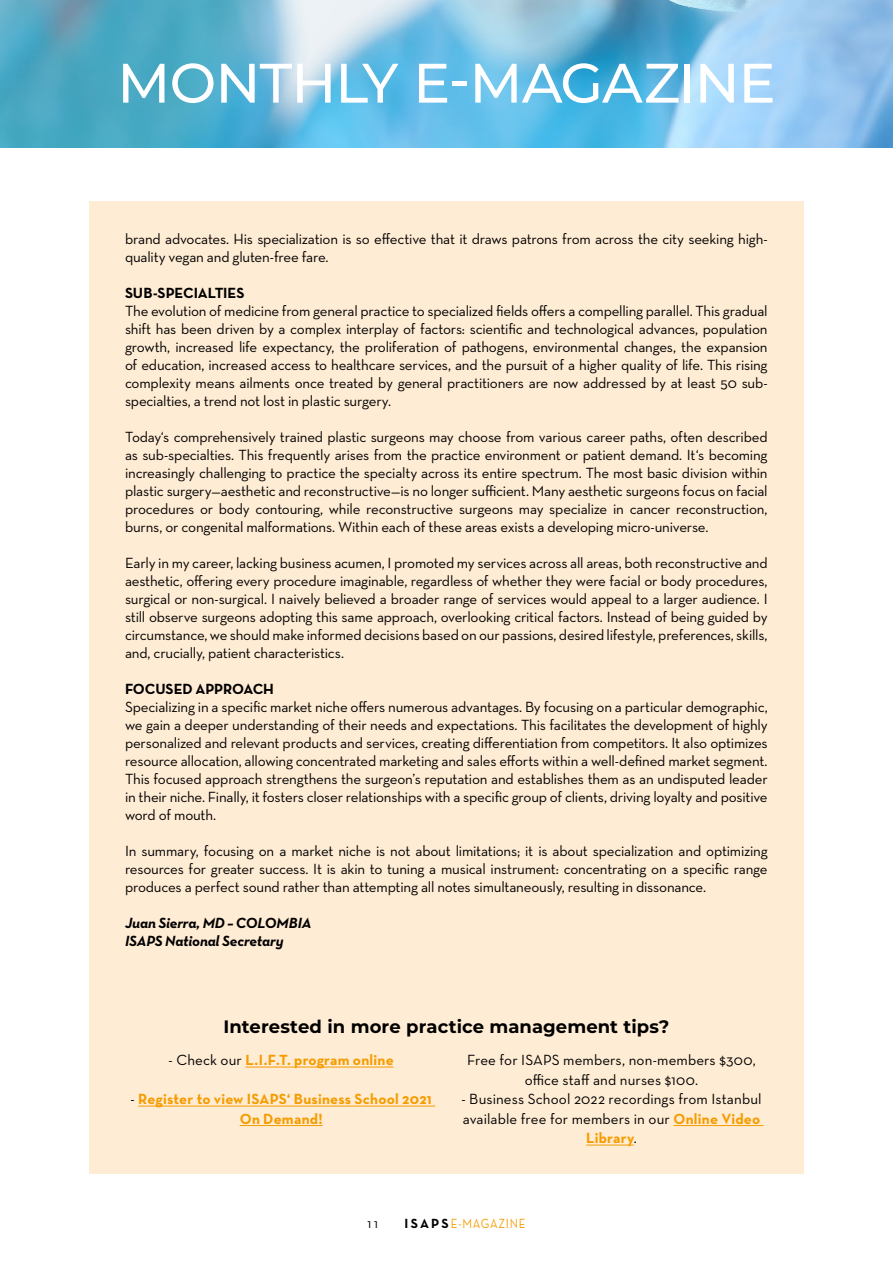
<style>
.page{position:relative;width:893px;height:1263px;background:#fff}
.page>*{position:absolute;margin:0;border:0;box-sizing:border-box;transform-origin:0 0}
.t1{font:500 55.5px "Montserrat";letter-spacing:-.02em;color:#fff}
.t2{font:700 18px "Montserrat";color:#000}
.t3{font:15px/18px "Neutra Text";letter-spacing:-.015em;color:#000;text-align:justify}
.t4{font:15px/19.5px "Neutra Text";letter-spacing:.005em;color:#000;text-align:center}
.t5{font:700 15px/19.5px "Neutra Text";letter-spacing:.01em;color:#f59c00;text-align:center}
.t6{font:italic 700 15px/18px "Neutra Text";letter-spacing:-.01em;color:#000}
.t7{font:700 15px "Neutra Text";letter-spacing:-.01em;color:#000}
.t8{font:13.5px "Neutra Text";letter-spacing:.055em;color:#f59c00;scale:.86 1}
.t9{font:13.5px "Neutra Text";color:#000}
.s1{font-weight:400;color:#000}
.s2{font-weight:700;color:#f59c00}
.s3{font-weight:700;color:#000}
</style>
<div class="page">
<div style="left:89px;top:201px;width:715px;height:973px;background:#ffecd4"></div>
<img style="left:0;top:0;width:893px;height:148px">
<hr style="left:245px;top:1067px;width:149px;height:1px;background:#f59c00">
<hr style="left:138px;top:1106px;width:297px;height:1px;background:#f59c00">
<hr style="left:240px;top:1125px;width:83px;height:1px;background:#f59c00">
<hr style="left:673px;top:1125px;width:90px;height:1px;background:#f59c00">
<hr style="left:586px;top:1145px;width:48px;height:1px;background:#f59c00">
<h1 class="t1" style="left:117px;top:44px;width:660px">MONTHLY E-MAGAZINE</h1>
<p class="t3" style="left:125px;top:230px;width:644px">brand advocates. His specialization is so effective that it draws patrons from across the city seeking high&shy;quality vegan and gluten-free fare.</p>
<p class="t7" style="left:125px;top:283px;width:121px">SUB-SPECIALTIES</p>
<p class="t3" style="left:125px;top:302px;width:644px">The evolution of medicine from general practice to specialized fields offers a compelling parallel. This gradual shift has been driven by a complex interplay of factors: scientific and technological advances, population growth, increased life expectancy, the proliferation of pathogens, environmental changes, the expansion of education, increased access to healthcare services, and the pursuit of a higher quality of life. This rising complexity means ailments once treated by general practitioners are now addressed by at least 50 sub&shy;specialties, a trend not lost in plastic surgery.</p>
<p class="t3" style="left:125px;top:428px;width:644px">Today‘s comprehensively trained plastic surgeons may choose from various career paths, often described as sub-specialties. This frequently arises from the practice environment or patient demand. It‘s becoming increasingly challenging to practice the specialty across its entire spectrum. The most basic division within plastic surgery—aesthetic and reconstructive—is no longer sufficient. Many aesthetic surgeons focus on facial procedures or body contouring, while reconstructive surgeons may specialize in cancer reconstruction, burns, or congenital malformations. Within each of these areas exists a developing micro-universe.</p>
<p class="t3" style="left:125px;top:554px;width:644px">Early in my career, lacking business acumen, I promoted my services across all areas, both reconstructive and aesthetic, offering every procedure imaginable, regardless of whether they were facial or body procedures, surgical or non-surgical. I naively believed a broader range of services would appeal to a larger audience. I still observe surgeons adopting this same approach, overlooking critical factors. Instead of being guided by circumstance, we should make informed decisions based on our passions, desired lifestyle, preferences, skills, and, crucially, patient characteristics.</p>
<p class="t7" style="left:125px;top:679px;width:150px">FOCUSED APPROACH</p>
<p class="t3" style="left:125px;top:698px;width:644px">Specializing in a specific market niche offers numerous advantages. By focusing on a particular demographic, we gain a deeper understanding of their needs and expectations. This facilitates the development of highly personalized and relevant products and services, creating differentiation from competitors. It also optimizes resource allocation, allowing concentrated marketing and sales efforts within a well-defined market segment.<br>This focused approach strengthens the surgeon’s reputation and establishes them as an undisputed leader in their niche. Finally, it fosters closer relationships with a specific group of clients, driving loyalty and positive word of mouth.</p>
<p class="t3" style="left:125px;top:842px;width:644px">In summary, focusing on a market niche is not about limitations; it is about specialization and optimizing resources for greater success. It is akin to tuning a musical instrument: concentrating on a specific range produces a perfect sound rather than attempting all notes simultaneously, resulting in dissonance.</p>
<p class="t6" style="left:125px;top:913px;width:188px">Juan Sierra, MD – COLOMBIA<br>ISAPS National Secretary</p>
<p class="t2" style="left:223px;top:1014px;width:447px">Interested in more practice management tips?</p>
<p class="t5" style="left:169px;top:1050px;width:227px"><span class="s1">- Check our</span> L.I.F.T. program online</p>
<p class="t5" style="left:130px;top:1089px;width:303px"><span class="s1">-</span> Register to view ISAPS‘ Business School 2021<br>On Demand!</p>
<p class="t4" style="left:467px;top:1050px;width:290px">Free for ISAPS members, non-members $300, office staff and nurses $100.</p>
<p class="t4" style="left:461px;top:1089px;width:302px">- Business School 2022 recordings from Istanbul available free for members in our <span class="s2">Online Video<br>Library</span>.</p>
<p class="t9" style="left:367px;top:1215px;width:12px">11</p>
<p class="t8" style="left:404px;top:1215px;width:142px"><span class="s3">ISAPS</span>E-MAGAZINE</p>
</div>
